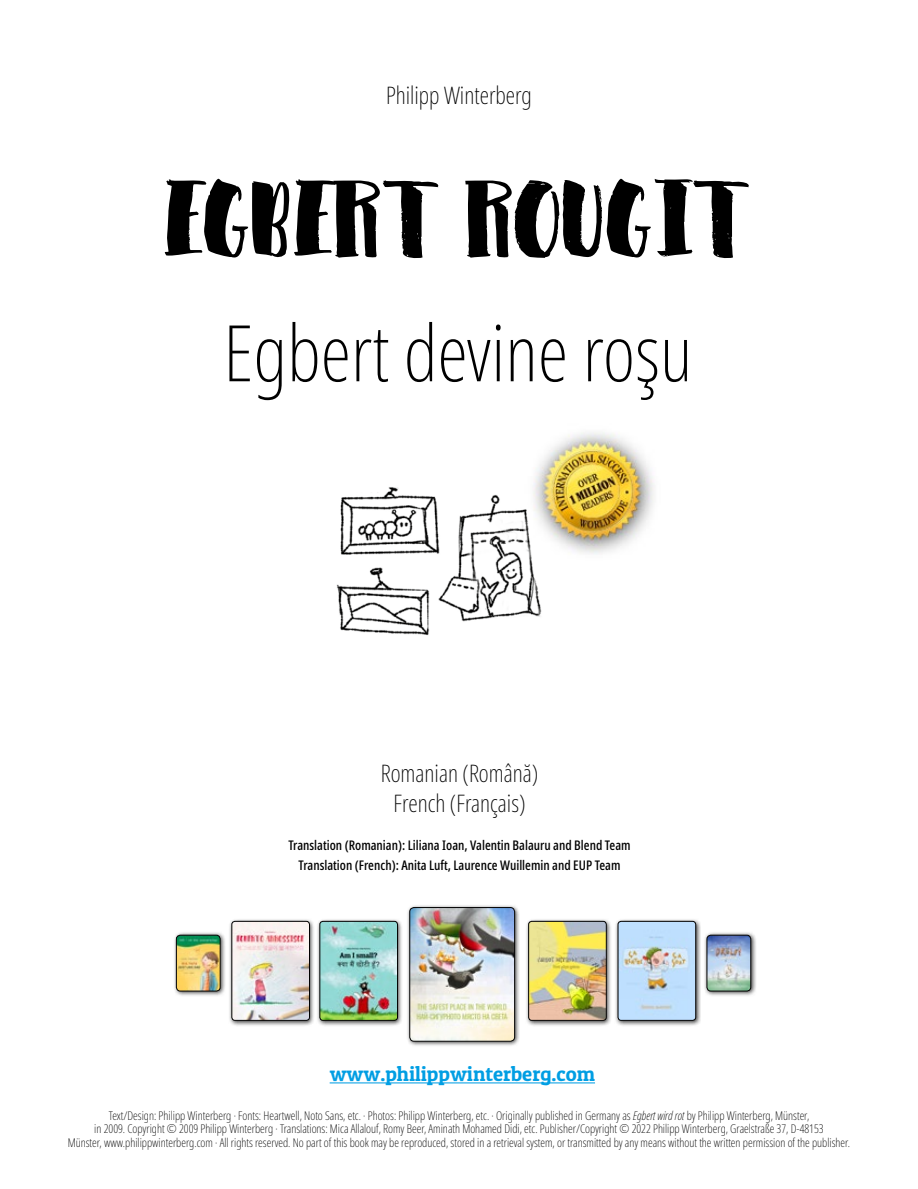
<style>
.page{position:relative;width:918px;height:1189px;background:#fff}
.page>*{position:absolute;margin:0;border:0;box-sizing:border-box;transform-origin:0 0}
.t1{font:90px "Heartwell";color:#000}
.t2{font:200 extra-condensed 78px "Noto Sans";color:#000}
.t3{font:200 extra-condensed 24px "Noto Sans";color:#000}
.t4{font:20.7px "Patua One";color:#009ee3}
.t5{font:500 extra-condensed 13.5px "Noto Sans";color:#000}
.t6{font:200 extra-condensed 12px/13.5px "Noto Sans";color:#000;text-align:center}
.s1{font-style:italic}
</style>
<div class="page">
<div style="left:173px;top:931px;width:53px;height:65px;background:#000;opacity:.75"></div>
<img style="left:176px;top:935px;width:44px;height:55px">
<div style="left:176px;top:934px;width:44px;height:57px;border:1px solid #000;border-radius:4px"></div>
<div style="left:703px;top:931px;width:54px;height:65px;background:#000;opacity:.75"></div>
<img style="left:707px;top:935px;width:44px;height:55px">
<div style="left:707px;top:934px;width:44px;height:57px;border:1px solid #000;border-radius:4px"></div>
<div style="left:406px;top:903px;width:115px;height:143px;background:#000;opacity:.75"></div>
<img style="left:410px;top:907px;width:105px;height:134px">
<div style="left:410px;top:907px;width:105px;height:134px;border:1px solid #000;border-radius:4px"></div>
<hr style="left:330px;top:1082px;width:265px;height:1px;background:#009ee3">
<div style="left:525px;top:917px;width:87px;height:109px;background:#000;opacity:.75"></div>
<img style="left:529px;top:921px;width:77px;height:99px">
<div style="left:529px;top:921px;width:77px;height:99px;border:1px solid #000;border-radius:3px"></div>
<div style="left:316px;top:917px;width:87px;height:109px;background:#000;opacity:.75"></div>
<img style="left:320px;top:921px;width:78px;height:99px">
<div style="left:320px;top:921px;width:78px;height:99px;border:1px solid #000;border-radius:3px"></div>
<div style="left:614px;top:917px;width:87px;height:109px;background:#000;opacity:.75"></div>
<img style="left:618px;top:921px;width:78px;height:99px">
<div style="left:618px;top:921px;width:78px;height:99px;border:1px solid #000;border-radius:3px"></div>
<div style="left:228px;top:917px;width:87px;height:109px;background:#000;opacity:.75"></div>
<img style="left:232px;top:921px;width:78px;height:99px">
<div style="left:232px;top:921px;width:78px;height:99px;border:1px solid #000;border-radius:3px"></div>
<img style="left:539px;top:432px;width:115px;height:123px">
<img style="left:336px;top:466px;width:218px;height:169px">
<h3 class="t3" style="left:386px;top:79px;width:147px">Philipp Winterberg</h3>
<h1 class="t1" style="left:165px;top:159px;width:590px">EGBERT ROUGIT</h1>
<h2 class="t2" style="left:223px;top:297px;width:470px">Egbert devine roşu</h2>
<h3 class="t3" style="left:381px;top:756px;width:159px">Romanian (Română)</h3>
<h3 class="t3" style="left:394px;top:785px;width:133px">French (Français)</h3>
<p class="t5" style="left:288px;top:835px;width:344px">Translation (Romanian): Liliana Ioan, Valentin Balauru and Blend Team</p>
<p class="t5" style="left:299px;top:855px;width:323px">Translation (French): Anita Luft, Laurence Wuillemin and EUP Team</p>
<h3 class="t4" style="left:330px;top:1060px;width:267px">www.philippwinterberg.com</h3>
<p class="t6" style="left:68px;top:1108px;width:784px">Text/Design: Philipp Winterberg · Fonts: Heartwell, Noto Sans, etc. · Photos: Philipp Winterberg, etc. · Originally published in Germany as <span class="s1">Egbert wird rot</span> by Philipp Winterberg, Münster,<br>in 2009. Copyright © 2009 Philipp Winterberg · Translations: Mica Allalouf, Romy Beer, Aminath Mohamed Didi, etc. Publisher/Copyright © 2022 Philipp Winterberg, Graelstraße 37, D-48153<br>Münster, www.philippwinterberg.com · All rights reserved. No part of this book may be reproduced, stored in a retrieval system, or transmitted by any means without the written permission of the publisher.</p>
</div>
